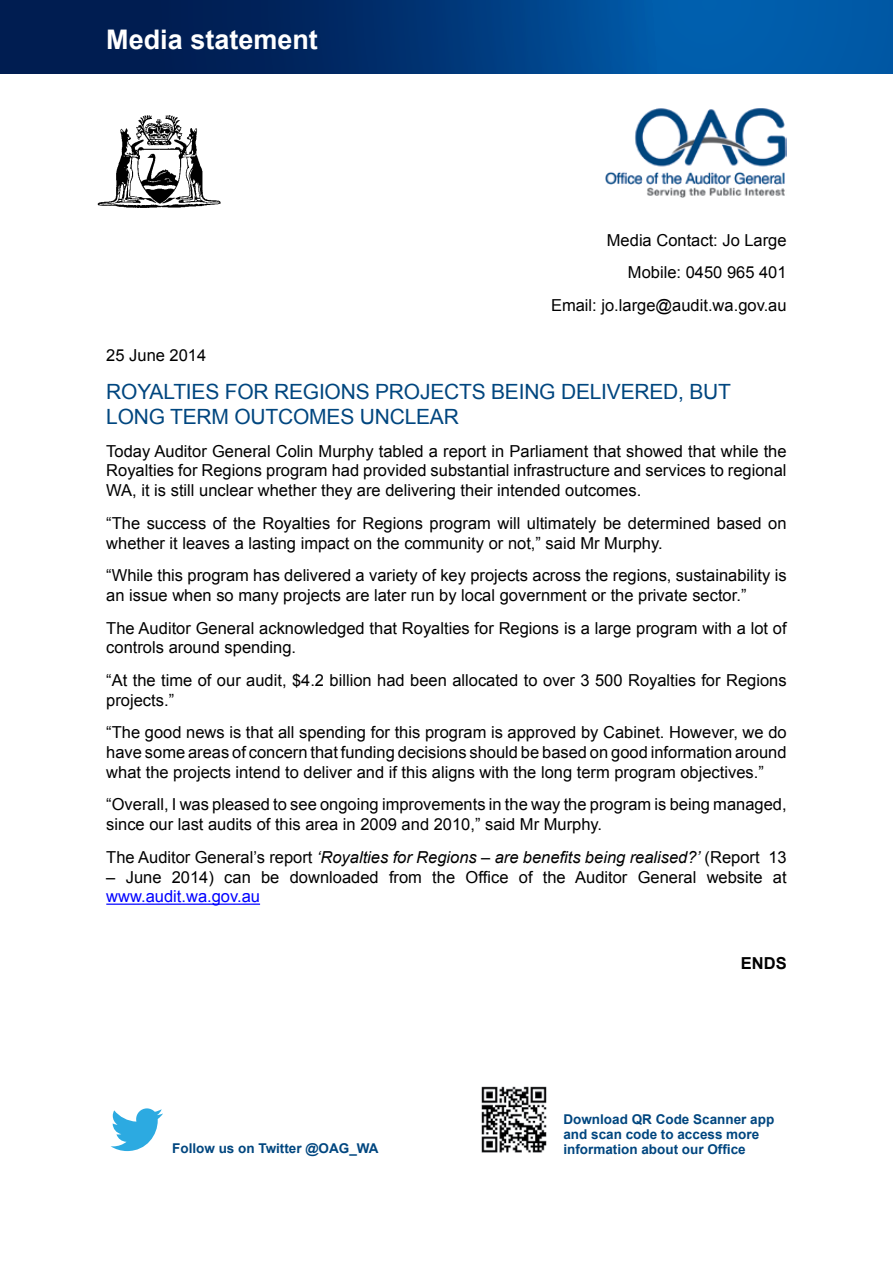
<style>
.page{position:relative;width:893px;height:1263px;background:#fff}
.page>*{position:absolute;margin:0;border:0;box-sizing:border-box;transform-origin:0 0}
.t1{font:700 27px "Arial";color:#fff}
.t2{font:21px/25.2px "Arial";letter-spacing:-.01em;color:#00467f}
.t3{font:16.5px/19.8px "Arial";color:#000}
.t4{font:italic 16.5px "Arial";color:#000}
.t5{font:16.5px "Arial";color:#00f}
.t6{font:700 16.5px "Arial";color:#000}
.t7{font:700 13.5px/15px "Arial";color:#00467f}
.s1{font-style:normal}
</style>
<div class="page">
<svg style="left:0;top:0;width:893px;height:73px;background:#003a7c"></svg>
<img style="left:605px;top:108px;width:182px;height:90px">
<img style="left:97px;top:115px;width:124px;height:93px">
<hr style="left:106px;top:903px;width:154px;height:2px;background:#00f">
<svg style="left:111px;top:1108px;width:52px;height:43px"></svg>
<img style="left:481px;top:1086px;width:66px;height:67px">
<h1 class="t1" style="left:106px;top:21px;width:213px">Media statement</h1>
<p class="t3" style="left:551px;top:224px;width:237px;line-height:32.5px;text-align:right">Media Contact: Jo Large<br>Mobile: 0450 965 401<br>Email: jo.large@audit.wa.gov.au</p>
<p class="t3" style="left:106px;top:345px;width:101px">25 June 2014</p>
<p class="t2" style="left:106px;top:379px;width:626px">ROYALTIES FOR REGIONS PROJECTS BEING DELIVERED, BUT<br>LONG TERM OUTCOMES UNCLEAR</p>
<p class="t3" style="left:106px;top:441px;width:682px;text-align:justify">Today Auditor General Colin Murphy tabled a report in Parliament that showed that while the Royalties for Regions program had provided substantial infrastructure and services to regional WA, it is still unclear whether they are delivering their intended outcomes.</p>
<p class="t3" style="left:106px;top:513px;width:682px">“The success of the Royalties for Regions program will ultimately be determined based on whether it leaves a lasting impact on the community or not,” said Mr Murphy.</p>
<p class="t3" style="left:106px;top:566px;width:682px">“While this program has delivered a variety of key projects across the regions, sustainability is an issue when so many projects are later run by local government or the private sector.”</p>
<p class="t3" style="left:106px;top:618px;width:682px">The Auditor General acknowledged that Royalties for Regions is a large program with a lot of controls around spending.</p>
<p class="t3" style="left:106px;top:670px;width:682px">“At the time of our audit, $4.2 billion had been allocated to over 3 500 Royalties for Regions projects.”</p>
<p class="t3" style="left:106px;top:723px;width:682px;text-align:justify">“The good news is that all spending for this program is approved by Cabinet. However, we do have some areas of concern that funding decisions should be based on good information around what the projects intend to deliver and if this aligns with the long term program objectives.”</p>
<p class="t3" style="left:106px;top:795px;width:682px">“Overall, I was pleased to see ongoing improvements in the way the program is being managed, since our last audits of this area in 2009 and 2010,” said Mr Murphy.</p>
<p class="t4" style="left:106px;top:846px;width:682px"><span class="s1">The Auditor General’s report</span> ‘Royalties for Regions – are benefits being realised?’ <span class="s1">(Report 13</span></p>
<p class="t3" style="left:106px;top:867px;width:682px">– June 2014) can be downloaded from the Office of the Auditor General website at</p>
<p class="t5" style="left:106px;top:886px;width:155px">www.audit.wa.gov.au</p>
<p class="t7" style="left:172px;top:1141px;width:208px">Follow us on Twitter @OAG_WA</p>
<p class="t6" style="left:741px;top:952px;width:47px">ENDS</p>
<p class="t7" style="left:563px;top:1112px;width:212px">Download QR Code Scanner app and scan code to access more information about our Office</p>
</div>
